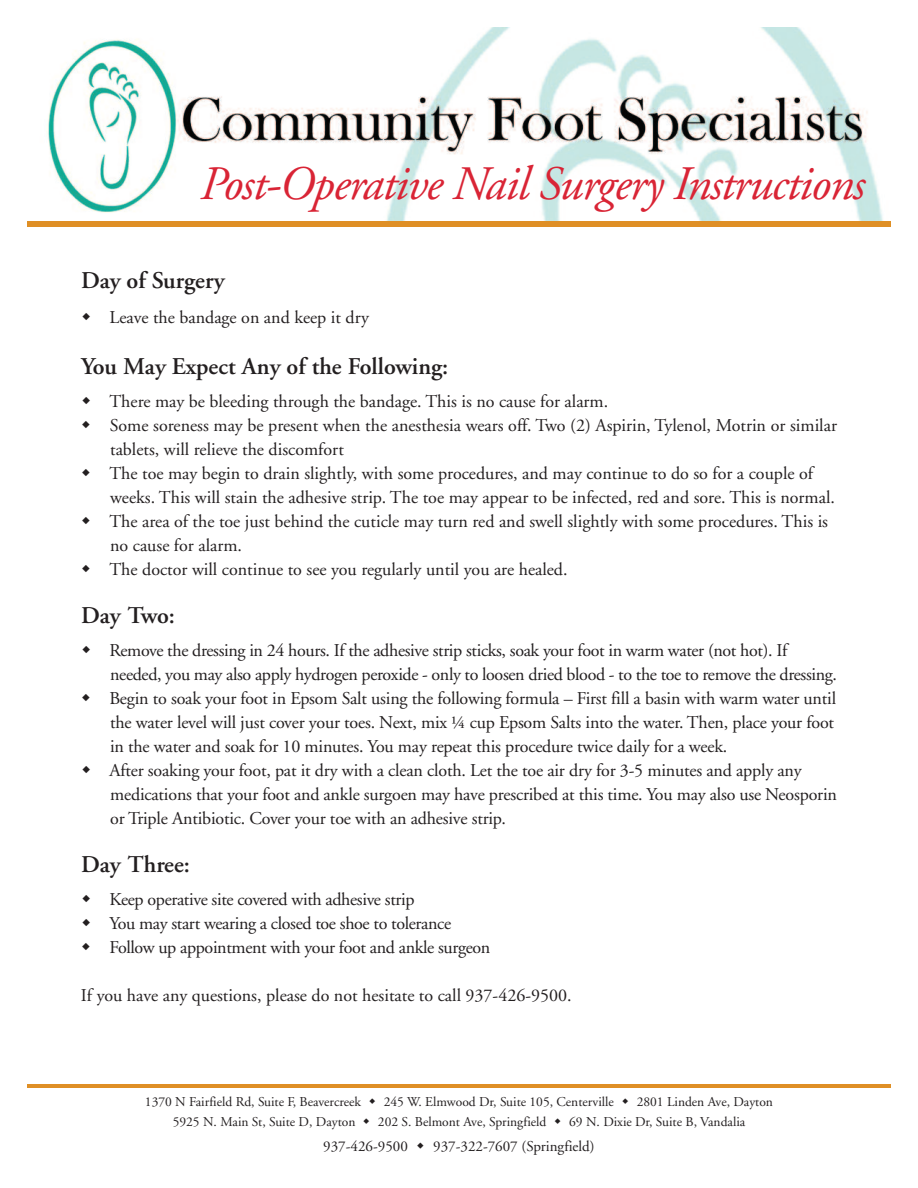
<style>
.page{position:relative;width:918px;height:1188px;background:#fff}
.page>*{position:absolute;margin:0;border:0;box-sizing:border-box;transform-origin:0 0}
.t1{font:italic 48px "Adobe Garamond";letter-spacing:-.025em;color:#d92435}
.t2{font:600 24px "Adobe Garamond";color:#231f20}
.t3{font:18px/24px "Adobe Garamond";letter-spacing:-.01em;color:#231f20}
.t4{font:15px "Adobe Garamond";color:#231f20}
.t5{font:13.5px "Adobe Garamond";color:#231f20}
</style>
<div class="page">
<img style="left:47px;top:27px;width:836px;height:194px">
<div style="left:27px;top:221px;width:864px;height:6px;background:#df8f25"></div>
<hr style="left:27px;top:1084px;width:864px;height:4px;background:#df8f25">
<h1 class="t1" style="left:200px;top:164px;width:667px">Post-Operative Nail Surgery Instructions</h1>
<h2 class="t2" style="left:81px;top:271px;width:145px">Day of Surgery</h2>
<p class="t3" style="left:109px;top:307px;width:261px">Leave the bandage on and keep it dry</p>
<h2 class="t2" style="left:81px;top:357px;width:369px">You May Expect Any of the Following:</h2>
<p class="t3" style="left:109px;top:391px;width:729px">There may be bleeding through the bandage. This is no cause for alarm.<br>Some soreness may be present when the anesthesia wears off. Two (2) Aspirin, Tylenol, Motrin or similar tablets, will relieve the discomfort<br>The toe may begin to drain slightly, with some procedures, and may continue to do so for a couple of weeks. This will stain the adhesive strip. The toe may appear to be infected, red and sore. This is normal.<br>The area of the toe just behind the cuticle may turn red and swell slightly with some procedures. This is no cause for alarm.<br>The doctor will continue to see you regularly until you are healed.</p>
<h2 class="t2" style="left:81px;top:606px;width:96px">Day Two:</h2>
<p class="t3" style="left:109px;top:640px;width:729px">Remove the dressing in 24 hours. If the adhesive strip sticks, soak your foot in warm water (not hot). If needed, you may also apply hydrogen peroxide - only to loosen dried blood - to the toe to remove the dressing.<br>Begin to soak your foot in Epsom Salt using the following formula – First fill a basin with warm water until the water level will just cover your toes. Next, mix ¼ cup Epsom Salts into the water. Then, place your foot in the water and soak for 10 minutes. You may repeat this procedure twice daily for a week.<br>After soaking your foot, pat it dry with a clean cloth. Let the toe air dry for 3-5 minutes and apply any medications that your foot and ankle surgoen may have prescribed at this time. You may also use Neosporin or Triple Antibiotic. Cover your toe with an adhesive strip.</p>
<h2 class="t2" style="left:81px;top:855px;width:111px">Day Three:</h2>
<p class="t3" style="left:109px;top:889px;width:382px">Keep operative site covered with adhesive strip<br>You may start wearing a closed toe shoe to tolerance<br>Follow up appointment with your foot and ankle surgeon</p>
<p class="t3" style="left:81px;top:985px;width:492px">If you have any questions, please do not hesitate to call 937-426-9500.</p>
<p class="t5" style="left:145px;top:1097px;width:218px">1370 N Fairfield Rd, Suite F, Beavercreek</p>
<p class="t5" style="left:384px;top:1097px;width:232px">245 W. Elmwood Dr, Suite 105, Centerville</p>
<p class="t5" style="left:637px;top:1097px;width:138px">2801 Linden Ave, Dayton</p>
<p class="t5" style="left:173px;top:1116px;width:184px">5925 N. Main St, Suite D, Dayton</p>
<p class="t5" style="left:378px;top:1116px;width:170px">202 S. Belmont Ave, Springfield</p>
<p class="t5" style="left:569px;top:1116px;width:178px">69 N. Dixie Dr, Suite B, Vandalia</p>
<p class="t4" style="left:323px;top:1140px;width:86px">937-426-9500</p>
<p class="t4" style="left:433px;top:1140px;width:163px">937-322-7607 (Springfield)</p>
</div>
